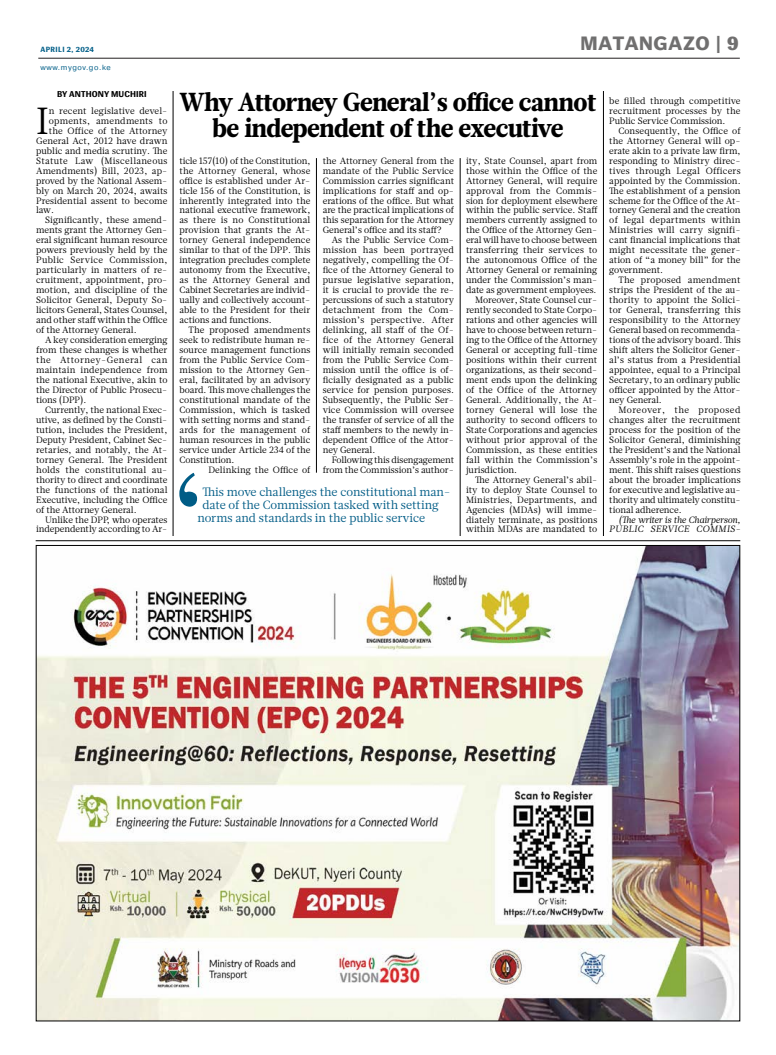
<style>
.page{position:relative;width:776px;height:1055px;background:#fff}
.page>*{position:absolute;margin:0;border:0;box-sizing:border-box;transform-origin:0 0}
.Paragraph_1_copy{font:37.6px "Glosa Text";color:#000}
.Main_headline{font:900 26px/26px "Glosa Text";letter-spacing:-.02em;color:#000;text-align:center;scale:.95 1}
.t1{font:700 19.5px "Olisipone";letter-spacing:.025em;color:#706f6f}
.EA_quote_yellow{font:12px "Glosa Text";color:#005c86}
.Paragraph_1_copy-2{font:9.1px/10px "Glosa Text";color:#000;text-align:justify}
.Paragraph_1_copy-3{font:italic 9.1px/10px "Glosa Text";letter-spacing:.005em;color:#000;text-align:right}
.Paragraph_1_copy-4{font:9.1px "Glosa Text";letter-spacing:.02em;color:#000}
.Paragraph_1_copy-5{font:9.1px "Glosa Text";letter-spacing:.04em;color:#000}
.NEW_Byline{font:700 8.5px "Siri";letter-spacing:.01em;color:#000}
.t2{font:7.5px "Pragmatica";letter-spacing:.08em;color:#046089}
.t3{font:700 7.5px "Siri";letter-spacing:.05em;color:#046089}
.s1{font-family:"Siri";font-weight:800}
</style>
<div class="page">
<hr style="left:38px;top:58px;width:701px;height:1px;background:#231f20">
<img style="left:38px;top:547px;width:700px;height:472px">
<svg style="left:179px;top:472px;width:18px;height:34px"></svg>
<hr style="left:36px;top:540px;width:704px;height:1px;background:#000">
<hr style="left:173px;top:91px;width:1px;height:445px;background:#000">
<hr style="left:603px;top:91px;width:1px;height:445px;background:#000">
<hr style="left:460px;top:158px;width:1px;height:378px;background:#000">
<hr style="left:316px;top:158px;width:1px;height:314px;background:#000">
<p class="t3" style="left:40px;top:45px;width:55px">APRILI 2, 2024</p>
<h3 class="t1" style="left:580px;top:32px;width:160px">MATANGAZO | <span class="s1">9</span></h3>
<p class="t2" style="left:40px;top:63px;width:72px">www.mygov.go.ke</p>
<p class="NEW_Byline" style="left:57px;top:89px;width:91px">BY ANTHONY MUCHIRI</p>
<p class="Paragraph_1_copy" style="left:36px;top:96px;width:14px">I</p>
<p class="Paragraph_1_copy-2" style="left:49px;top:106px;width:120px">n recent legislative devel-</p>
<p class="Main_headline" style="left:179px;top:89px;width:440px">Why Attorney General’s office cannot be independent of the executive</p>
<p class="Paragraph_1_copy-2" style="left:609px;top:96px;width:133px">be filled through competitive recruitment processes by the Public Service Commission.</p>
<p class="Paragraph_1_copy-2" style="left:609px;top:126px;width:133px;text-indent:9px">Consequently, the Office of the Attorney General will op&shy;erate akin to a private law firm, responding to Ministry direc&shy;tives through Legal Officers appointed by the Commission.<br>The establishment of a pension scheme for the Office of the At&shy;torney General and the creation of legal departments within Ministries will carry signifi&shy;cant financial implications that might necessitate the gener&shy;ation of “a money bill” for the government.</p>
<p class="Paragraph_1_copy-2" style="left:609px;top:275px;width:133px;text-indent:9px">The proposed amendment strips the President of the au&shy;thority to appoint the Solici&shy;tor General, transferring this responsibility to the Attorney General based on recommenda&shy;tions of the advisory board. This shift alters the Solicitor Gener&shy;al’s status from a Presidential appointee, equal to a Principal Secretary, to an ordinary public officer appointed by the Attor&shy;ney General.</p>
<p class="Paragraph_1_copy-2" style="left:609px;top:405px;width:133px;text-indent:9px">Moreover, the proposed changes alter the recruitment process for the position of the Solicitor General, diminishing the President’s and the National Assembly’s role in the appoint&shy;ment. This shift raises questions about the broader implications for executive and legislative au&shy;thority and ultimately constitu&shy;tional adherence.</p>
<p class="Paragraph_1_copy-3" style="left:609px;top:514px;width:133px">(The writer is the Chairperson,<br>PUBLIC SERVICE COMMIS-</p>
<p class="Paragraph_1_copy-4" style="left:49px;top:115px;width:120px">opments, amendments to</p>
<p class="Paragraph_1_copy-2" style="left:49px;top:126px;width:120px">the Office of the Attorney</p>
<p class="Paragraph_1_copy-2" style="left:36px;top:136px;width:133px">General Act, 2012 have drawn</p>
<p class="Paragraph_1_copy-2" style="left:36px;top:146px;width:133px">public and media scrutiny. The</p>
<p class="Paragraph_1_copy-5" style="left:36px;top:154px;width:133px">Statute Law (Miscellaneous</p>
<p class="Paragraph_1_copy-4" style="left:36px;top:164px;width:133px">Amendments) Bill, 2023, ap-</p>
<p class="Paragraph_1_copy-2" style="left:36px;top:175px;width:133px">proved by the National Assem-</p>
<p class="Paragraph_1_copy-2" style="left:36px;top:185px;width:133px">bly on March 20, 2024, awaits</p>
<p class="Paragraph_1_copy-2" style="left:36px;top:195px;width:133px">Presidential assent to become</p>
<p class="Paragraph_1_copy-2" style="left:36px;top:205px;width:19px">law.</p>
<p class="Paragraph_1_copy-2" style="left:36px;top:215px;width:133px;text-indent:9px">Significantly, these amend&shy;ments grant the Attorney Gen&shy;eral significant human resource powers previously held by the Public Service Commission, particularly in matters of re&shy;cruitment, appointment, pro&shy;motion, and discipline of the Solicitor General, Deputy So&shy;licitors General, States Counsel, and other staff within the Office of the Attorney General.</p>
<p class="Paragraph_1_copy-2" style="left:36px;top:335px;width:133px;text-indent:9px">A key consideration emerging from these changes is whether the Attorney-General can maintain independence from the national Executive, akin to the Director of Public Prosecu&shy;tions (DPP).</p>
<p class="Paragraph_1_copy-2" style="left:36px;top:405px;width:133px;text-indent:9px">Currently, the national Exec&shy;utive, as defined by the Consti&shy;tution, includes the President, Deputy President, Cabinet Sec&shy;retaries, and notably, the At&shy;torney General. The President holds the constitutional au&shy;thority to direct and coordinate the functions of the national Executive, including the Office of the Attorney General.</p>
<p class="Paragraph_1_copy-2" style="left:36px;top:514px;width:133px;text-align:right">Unlike the DPP, who operates independently according to Ar-</p>
<p class="Paragraph_1_copy-2" style="left:179px;top:155px;width:132px">ticle 157(10) of the Constitution, the Attorney General, whose office is established under Ar&shy;ticle 156 of the Constitution, is inherently integrated into the national executive framework, as there is no Constitutional provision that grants the At&shy;torney General independence similar to that of the DPP. This integration precludes complete autonomy from the Executive, as the Attorney General and Cabinet Secretaries are individ&shy;ually and collectively account&shy;able to the President for their actions and functions.</p>
<p class="Paragraph_1_copy-2" style="left:179px;top:325px;width:132px;text-indent:9px">The proposed amendments seek to redistribute human re&shy;source management functions from the Public Service Com&shy;mission to the Attorney Gen&shy;eral, facilitated by an advisory board. This move challenges the constitutional mandate of the Commission, which is tasked with setting norms and stand&shy;ards for the management of human resources in the public service under Article 234 of the Constitution.</p>
<p class="Paragraph_1_copy-2" style="left:208px;top:464px;width:103px">Delinking the Office of</p>
<p class="Paragraph_1_copy-2" style="left:322px;top:155px;width:133px">the Attorney General from the mandate of the Public Service Commission carries significant implications for staff and op&shy;erations of the office. But what are the practical implications of this separation for the Attorney General’s office and its staff?</p>
<p class="Paragraph_1_copy-2" style="left:322px;top:235px;width:133px;text-indent:9px">As the Public Service Com&shy;mission has been portrayed negatively, compelling the Of&shy;fice of the Attorney General to pursue legislative separation, it is crucial to provide the re&shy;percussions of such a statutory detachment from the Com&shy;mission’s perspective. After delinking, all staff of the Of&shy;fice of the Attorney General will initially remain seconded from the Public Service Com&shy;mission until the office is of&shy;ficially designated as a public service for pension purposes.<br>Subsequently, the Public Ser&shy;vice Commission will oversee the transfer of service of all the staff members to the newly in&shy;dependent Office of the Attor&shy;ney General.</p>
<p class="Paragraph_1_copy-2" style="left:322px;top:454px;width:133px;text-align:right">Following this disengagement from the Commission’s author-</p>
<p class="Paragraph_1_copy-2" style="left:466px;top:155px;width:133px">ity, State Counsel, apart from those within the Office of the Attorney General, will require approval from the Commis&shy;sion for deployment elsewhere within the public service. Staff members currently assigned to the Office of the Attorney Gen&shy;eral will have to choose between transferring their services to the autonomous Office of the Attorney General or remaining under the Commission’s man&shy;date as government employees.</p>
<p class="Paragraph_1_copy-2" style="left:466px;top:295px;width:133px;text-indent:9px">Moreover, State Counsel cur&shy;rently seconded to State Corpo&shy;rations and other agencies will have to choose between return&shy;ing to the Office of the Attorney General or accepting full-time positions within their current organizations, as their second&shy;ment ends upon the delinking of the Office of the Attorney General. Additionally, the At&shy;torney General will lose the authority to second officers to State Corporations and agencies without prior approval of the Commission, as these entities fall within the Commission’s jurisdiction.</p>
<p class="Paragraph_1_copy-2" style="left:466px;top:474px;width:133px;text-indent:9px">The Attorney General’s abil&shy;ity to deploy State Counsel to Ministries, Departments, and Agencies (MDAs) will imme&shy;diately terminate, as positions within MDAs are mandated to</p>
<p class="EA_quote_yellow" style="left:202px;top:484px;width:250px">This move challenges the constitutional man-</p>
<p class="EA_quote_yellow" style="left:202px;top:497px;width:238px">date of the Commission tasked with setting</p>
<p class="EA_quote_yellow" style="left:197px;top:510px;width:229px">norms and standards in the public service</p>
</div>
